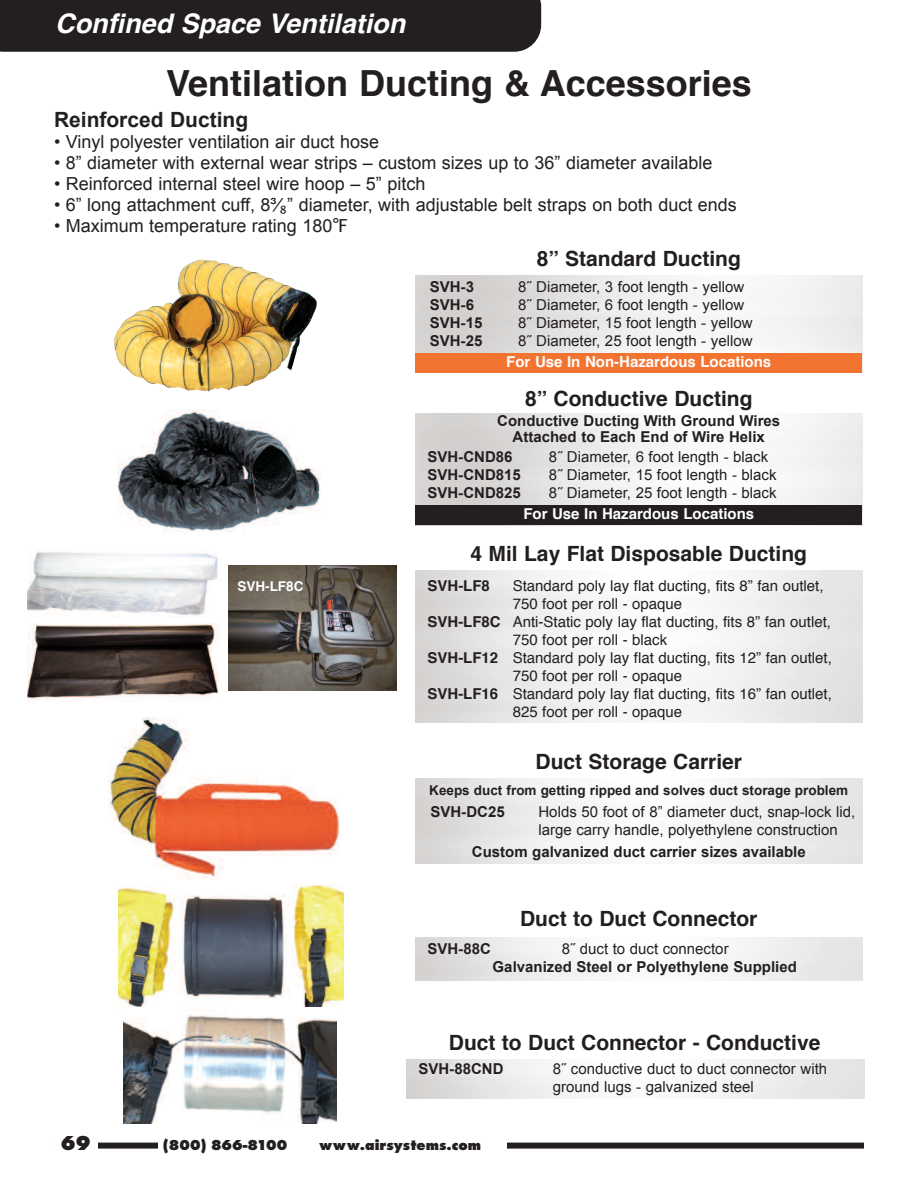
<style>
.page{position:relative;width:918px;height:1188px;background:#fff}
.page>*{position:absolute;margin:0;border:0;box-sizing:border-box;transform-origin:0 0}
.t1{font:700 36px "Helvetica";color:#231f20}
.t2{font:italic 700 27px "Helvetica";color:#fff}
.t3{font:700 21px "Helvetica";color:#231f20}
.t4{font:700 21px "Arial";color:#231f20}
.t5{font:21px "Futura Extra Bold DTC";color:#231f20}
.t6{font:18px "Arial";color:#231f20}
.t7{font:15px/18px "Arial";color:#231f20}
.t8{font:15px "Helvetica";color:#231f20}
.t9{font:700 15px/16.5px "Arial";color:#231f20;text-align:center}
.t10{font:700 15px "Helvetica";color:#fff}
.t11{font:15px "Futura Extra Bold DTC";color:#231f20}
.t12{font:700 15px "Helvetica";color:#231f20}
.t13{font:700 13.5px "Arial";color:#231f20}
.t14{font:700 13.5px "Helvetica";color:#fff}
.s1{font-family:"Lucida Grande"}
.s2{font-weight:700}
</style>
<div class="page">
<div style="left:0;top:0;width:541px;height:52px;background:#231f20"></div>
<div style="left:54px;top:1143px;width:810px;height:6px;background:#231f20"></div>
<div style="left:54px;top:1134px;width:43px;height:23px;background:#fff"></div>
<img style="left:109px;top:717px;width:231px;height:162px">
<div style="left:415px;top:353px;width:447px;height:19px;background:#f37331"></div>
<div style="left:415px;top:505px;width:447px;height:20px;background:#231f20"></div>
<img style="left:119px;top:884px;width:225px;height:126px">
<img style="left:124px;top:1008px;width:213px;height:115px">
<img style="left:114px;top:259px;width:203px;height:133px">
<img style="left:118px;top:410px;width:202px;height:123px">
<img style="left:27px;top:623px;width:192px;height:79px">
<img style="left:27px;top:551px;width:191px;height:65px">
<img style="left:229px;top:566px;width:168px;height:125px">
<div style="left:158px;top:1134px;width:349px;height:24px;background:#fff"></div>
<h2 class="t2" style="left:55px;top:12px;width:351px">Confined Space Ventilation</h2>
<h1 class="t1" style="left:166px;top:68px;width:587px">Ventilation Ducting &amp; Accessories</h1>
<h3 class="t4" style="left:54px;top:108px;width:196px">Reinforced Ducting</h3>
<p class="t6" style="left:54px;top:132px;width:327px">• Vinyl polyester ventilation air duct hose</p>
<p class="t6" style="left:54px;top:153px;width:660px">• 8” diameter with external wear strips – custom sizes up to 36” diameter available</p>
<p class="t6" style="left:54px;top:174px;width:373px">• Reinforced internal steel wire hoop – 5” pitch</p>
<p class="t6" style="left:54px;top:195px;width:684px">• 6” long attachment cuff, 8³⁄<span class="s1">₈</span>” diameter, with adjustable belt straps on both duct ends</p>
<p class="t6" style="left:54px;top:216px;width:295px">• Maximum temperature rating 180<span class="s1">℉</span></p>
<h3 class="t3" style="left:537px;top:249px;width:206px">8” Standard Ducting</h3>
<p class="t9" style="left:430px;top:279px;width:46px">SVH-3</p>
<p class="t7" style="left:518px;top:278px;width:227px">8˝ Diameter, 3 foot length - yellow</p>
<p class="t9" style="left:430px;top:297px;width:46px">SVH-6</p>
<p class="t7" style="left:518px;top:296px;width:227px">8˝ Diameter, 6 foot length - yellow</p>
<p class="t9" style="left:430px;top:315px;width:54px">SVH-15</p>
<p class="t7" style="left:518px;top:314px;width:236px">8˝ Diameter, 15 foot length - yellow</p>
<p class="t9" style="left:430px;top:333px;width:54px">SVH-25</p>
<p class="t7" style="left:518px;top:332px;width:236px">8˝ Diameter, 25 foot length - yellow</p>
<p class="t10" style="left:506px;top:356px;width:266px">For Use In Non-Hazardous Locations</p>
<h3 class="t3" style="left:525px;top:390px;width:229px">8” Conductive Ducting</h3>
<p class="t9" style="left:497px;top:412px;width:285px">Conductive Ducting With Ground Wires<br>Attached to Each End of Wire Helix</p>
<p class="t9" style="left:427px;top:449px;width:87px">SVH-CND86</p>
<p class="t7" style="left:549px;top:448px;width:221px">8˝ Diameter, 6 foot length - black</p>
<p class="t9" style="left:427px;top:467px;width:95px">SVH-CND815</p>
<p class="t7" style="left:549px;top:466px;width:229px">8˝ Diameter, 15 foot length - black</p>
<p class="t9" style="left:427px;top:485px;width:95px">SVH-CND825</p>
<p class="t7" style="left:549px;top:484px;width:229px">8˝ Diameter, 25 foot length - black</p>
<h3 class="t5" style="left:61px;top:1130px;width:31px">69</h3>
<p class="t14" style="left:237px;top:581px;width:67px">SVH-LF8C</p>
<p class="t10" style="left:523px;top:508px;width:232px">For Use In Hazardous Locations</p>
<h3 class="t3" style="left:471px;top:545px;width:338px">4 Mil Lay Flat Disposable Ducting</h3>
<p class="t12" style="left:428px;top:579px;width:64px">SVH-LF8</p>
<p class="t8" style="left:513px;top:579px;width:312px">Standard poly lay flat ducting, fits 8” fan outlet,</p>
<p class="t8" style="left:513px;top:597px;width:171px">750 foot per roll - opaque</p>
<p class="t8" style="left:427px;top:615px;width:405px"><span class="s2">SVH-LF8C</span> Anti-Static poly lay flat ducting, fits 8” fan outlet,</p>
<p class="t8" style="left:513px;top:633px;width:156px">750 foot per roll - black</p>
<p class="t8" style="left:427px;top:651px;width:406px"><span class="s2">SVH-LF12</span> Standard poly lay flat ducting, fits 12” fan outlet,</p>
<p class="t8" style="left:513px;top:669px;width:171px">750 foot per roll - opaque</p>
<p class="t8" style="left:427px;top:687px;width:406px"><span class="s2">SVH-LF16</span> Standard poly lay flat ducting, fits 16” fan outlet,</p>
<p class="t8" style="left:513px;top:705px;width:171px">825 foot per roll - opaque</p>
<h3 class="t3" style="left:536px;top:753px;width:208px">Duct Storage Carrier</h3>
<p class="t13" style="left:429px;top:782px;width:420px">Keeps duct from getting ripped and solves duct storage problem</p>
<p class="t9" style="left:430px;top:804px;width:76px">SVH-DC25</p>
<p class="t7" style="left:538px;top:803px;width:318px">Holds 50 foot of 8” diameter duct, snap-lock lid, large carry handle, polyethylene construction</p>
<p class="t9" style="left:472px;top:843px;width:335px">Custom galvanized duct carrier sizes available</p>
<h3 class="t3" style="left:520px;top:910px;width:239px">Duct to Duct Connector</h3>
<p class="t9" style="left:428px;top:940px;width:65px">SVH-88C</p>
<p class="t7" style="left:562px;top:940px;width:168px">8˝ duct to duct connector</p>
<p class="t9" style="left:493px;top:958px;width:306px">Galvanized Steel or Polyethylene Supplied</p>
<h3 class="t3" style="left:449px;top:1034px;width:373px">Duct to Duct Connector - Conductive</h3>
<p class="t9" style="left:419px;top:1061px;width:87px">SVH-88CND</p>
<p class="t7" style="left:553px;top:1060px;width:276px">8˝ conductive duct to duct connector with ground lugs - galvanized steel</p>
<p class="t11" style="left:163px;top:1136px;width:126px">(800) 866-8100</p>
<p class="t11" style="left:319px;top:1136px;width:163px">www.airsystems.com</p>
</div>
